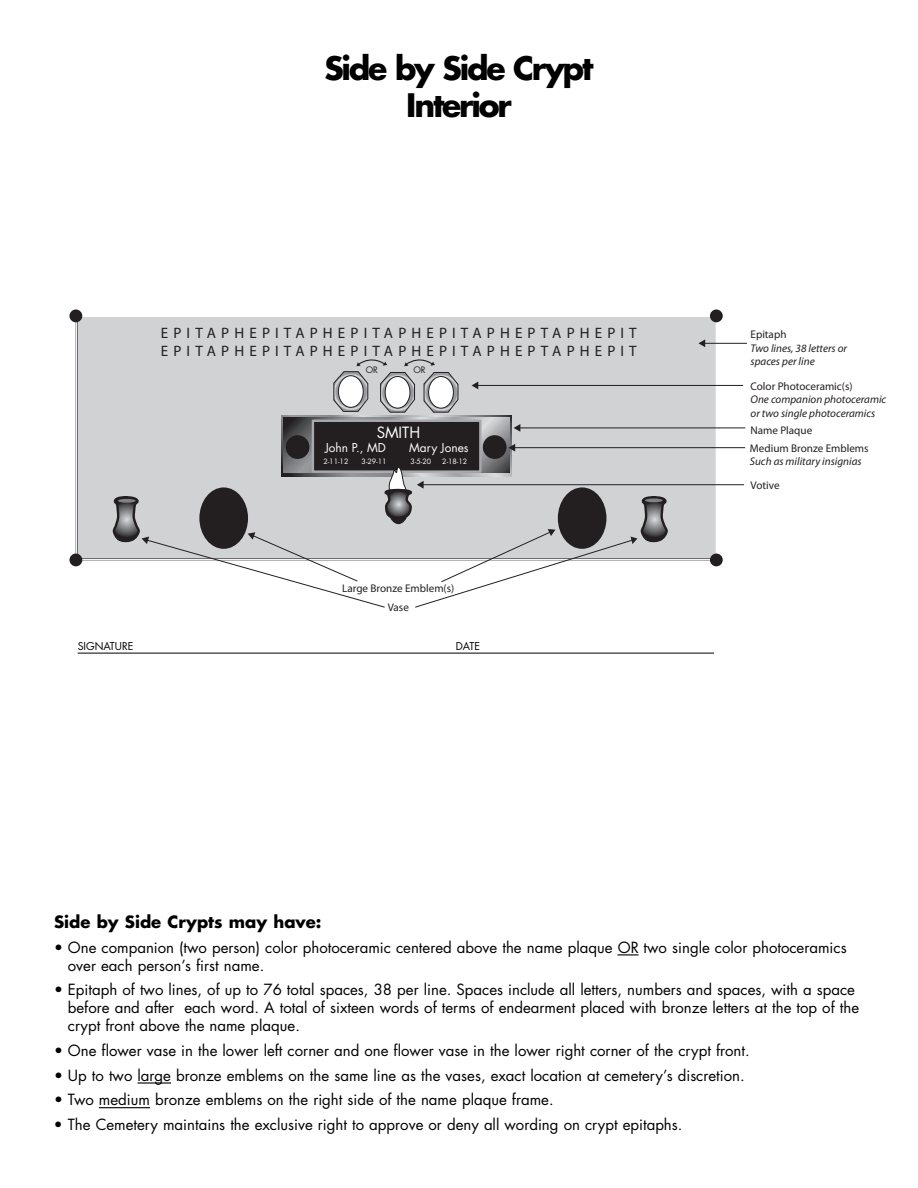
<style>
.page{position:relative;width:918px;height:1188px;background:#fff}
.page>*{position:absolute;margin:0;border:0;box-sizing:border-box;transform-origin:0 0}
.t1{font:700 31.5px/37.3px "Futura";letter-spacing:-.07em;color:#000;text-align:center}
.t2{font:700 16.5px "Futura";color:#000}
.t3{font:15.15px/18.1px "Myriad Pro";color:#231f20}
.t4{font:15.15px "Futura";color:#fff}
.t5{font:15px/18px "Futura";color:#000}
.t6{font:11.85px "Futura";color:#fff}
.t7{font:italic 11.1px/13.4px "Myriad Pro";color:#231f20}
.t8{font:11.1px "Myriad Pro";color:#231f20}
.t9{font:10.5px "Futura";color:#000}
.t10{font:8.7px "Futura";color:#231f20}
.t11{font:7.2px "Futura";color:#fff}
</style>
<div class="page">
<svg style="left:618px;top:954px;width:21px;height:1px"></svg>
<svg style="left:137px;top:1082px;width:34px;height:2px"></svg>
<hr style="left:99px;top:1107px;width:51px;height:1px;background:#000">
<hr style="left:78px;top:653px;width:636px;height:1px;background:#000">
<div style="left:78px;top:317px;width:638px;height:241px;background:#d1d2d4"></div>
<div style="left:69px;top:309px;width:13px;height:13px;background:#231f20;border-radius:50%"></div>
<div style="left:710px;top:309px;width:13px;height:13px;background:#231f20;border-radius:50%"></div>
<div style="left:69px;top:554px;width:13px;height:12px;background:#231f20;border-radius:50%"></div>
<div style="left:710px;top:554px;width:13px;height:12px;background:#231f20;border-radius:50%"></div>
<svg style="left:282px;top:416px;width:230px;height:51px"></svg>
<svg style="left:284px;top:418px;width:225px;height:49px"></svg>
<div style="left:313px;top:421px;width:167px;height:51px;background:#231f20"></div>
<div style="left:312px;top:420px;width:170px;height:53px;border:2px solid #a8a9ad"></div>
<hr style="left:702px;top:343px;width:45px;height:1px;background:#231f20">
<svg style="left:698px;top:339px;width:7px;height:8px"></svg>
<hr style="left:475px;top:385px;width:268px;height:1px;background:#231f20">
<svg style="left:472px;top:382px;width:6px;height:7px"></svg>
<hr style="left:517px;top:428px;width:228px;height:1px;background:#231f20">
<svg style="left:514px;top:424px;width:6px;height:8px"></svg>
<hr style="left:421px;top:484px;width:323px;height:1px;background:#231f20">
<div style="left:286px;top:435px;width:23px;height:24px;background:#231f20;border-radius:50%"></div>
<div style="left:483px;top:435px;width:24px;height:24px;background:#231f20;border-radius:50%"></div>
<hr style="left:512px;top:447px;width:233px;height:1px;background:#231f20">
<svg style="left:508px;top:444px;width:7px;height:8px"></svg>
<svg style="left:112px;top:467px;width:558px;height:141px"></svg>
<svg style="left:333px;top:359px;width:126px;height:54px"></svg>
<h1 class="t1" style="left:324px;top:52px;width:271px">Side by Side Crypt<br>Interior</h1>
<p class="t3" style="left:161px;top:325px;width:477px">EPITAPHEPITAPHEPITAPHEPITAPHEPTAPHEPIT<br>EPITAPHEPITAPHEPITAPHEPITAPHEPTAPHEPIT</p>
<p class="t10" style="left:366px;top:366px;width:14px">OR</p>
<p class="t10" style="left:413px;top:366px;width:14px">OR</p>
<p class="t4" style="left:377px;top:425px;width:45px">SMITH</p>
<p class="t6" style="left:325px;top:442px;width:62px">John P., MD</p>
<p class="t11" style="left:323px;top:458px;width:27px">2-11-12</p>
<p class="t11" style="left:362px;top:458px;width:27px">3-29-11</p>
<p class="t11" style="left:411px;top:458px;width:22px">3-5-20</p>
<p class="t11" style="left:442px;top:458px;width:27px">2-18-12</p>
<p class="t6" style="left:409px;top:442px;width:61px">Mary Jones</p>
<p class="t8" style="left:342px;top:584px;width:114px">Large Bronze Emblem(s)</p>
<p class="t8" style="left:388px;top:603px;width:23px">Vase</p>
<p class="t9" style="left:78px;top:641px;width:57px">SIGNATURE</p>
<p class="t9" style="left:456px;top:641px;width:26px">DATE</p>
<p class="t8" style="left:751px;top:330px;width:37px">Epitaph</p>
<p class="t7" style="left:751px;top:342px;width:98px">Two lines, 38 letters or spaces per line</p>
<p class="t8" style="left:751px;top:382px;width:104px">Color Photoceramic(s)</p>
<p class="t7" style="left:751px;top:394px;width:137px">One companion photoceramic or two single photoceramics</p>
<p class="t8" style="left:751px;top:426px;width:63px">Name Plaque</p>
<p class="t8" style="left:750px;top:444px;width:120px">Medium Bronze Emblems</p>
<p class="t7" style="left:750px;top:456px;width:113px">Such as military insignias</p>
<p class="t8" style="left:751px;top:481px;width:31px">Votive</p>
<p class="t2" style="left:54px;top:914px;width:269px">Side by Side Crypts may have:</p>
<p class="t5" style="left:68px;top:939px;width:780px;text-indent:-14px">• One companion (two person) color photoceramic centered above the name plaque OR two single color photoceramics over each person’s first name.</p>
<p class="t5" style="left:68px;top:982px;width:793px;text-indent:-14px">• Epitaph of two lines, of up to 76 total spaces, 38 per line. Spaces include all letters, numbers and spaces, with a space before and after each word. A total of sixteen words of terms of endearment placed with bronze letters at the top of the crypt front above the name plaque.</p>
<p class="t5" style="left:54px;top:1043px;width:697px">• One flower vase in the lower left corner and one flower vase in the lower right corner of the crypt front.</p>
<p class="t5" style="left:54px;top:1068px;width:692px">• Up to two large bronze emblems on the same line as the vases, exact location at cemetery’s discretion.</p>
<p class="t5" style="left:54px;top:1092px;width:501px">• Two medium bronze emblems on the right side of the name plaque frame.</p>
<p class="t5" style="left:54px;top:1117px;width:630px">• The Cemetery maintains the exclusive right to approve or deny all wording on crypt epitaphs.</p>
</div>
